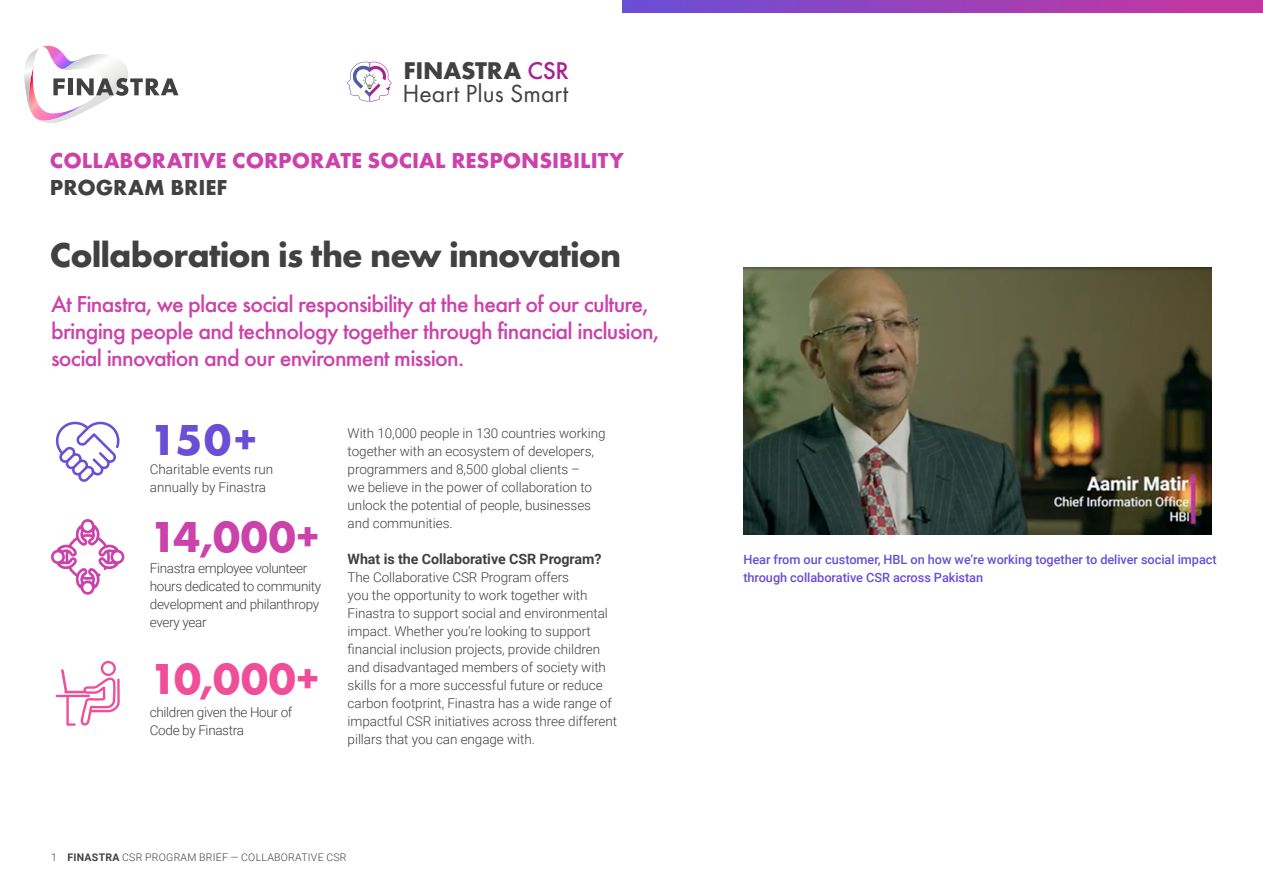
<style>
.page{position:relative;width:1263px;height:893px;background:#fff}
.page>*{position:absolute;margin:0;border:0;box-sizing:border-box;transform-origin:0 0}
.t1{font:700 45px "Futura EF";color:#cb42ab}
.t2{font:700 45px "Futura EF";color:#f04e98}
.t3{font:700 45px "Futura EF";color:#694ed6}
.t4{font:700 36px "Futura EF";letter-spacing:-.025em;color:#414141}
.t5{font:25.8px "Futura EF";color:#414042}
.t6{font:700 25.2px "Futura EF";letter-spacing:-.01em;color:#414141}
.t7{font:500 24px/27px "Futura EF";letter-spacing:-.03em;color:#cb42ab}
.t8{font:700 22.5px "Futura EF";color:#cb42ab}
.t9{font:700 22.5px "Futura EF";color:#414141}
.t10{font:700 14.25px "Roboto";letter-spacing:-.005em;color:#414141}
.t11{font:300 13.5px/18px "Roboto";letter-spacing:-.005em;color:#414141}
.t12{font:300 13.5px/18px "Roboto";letter-spacing:-.025em;color:#414141}
.t13{font:500 12.75px/18px "Roboto";letter-spacing:-.005em;color:#694ed6}
.t14{font:300 10.5px "Roboto";letter-spacing:.025em;color:#414141}
.s1{font-weight:500;color:#aa218e}
.s2{font-weight:700}
</style>
<div class="page">
<svg style="left:24px;top:45px;width:154px;height:78px"></svg>
<svg style="left:347px;top:61px;width:45px;height:41px"></svg>
<svg style="left:352px;top:65px;width:17px;height:23px"></svg>
<svg style="left:364px;top:83px;width:5px;height:14px"></svg>
<img style="left:743px;top:268px;width:469px;height:266px">
<svg style="left:55px;top:421px;width:65px;height:61px"></svg>
<svg style="left:51px;top:519px;width:73px;height:76px"></svg>
<svg style="left:622px;top:0;width:641px;height:13px;background:#9941b9"></svg>
<svg style="left:56px;top:661px;width:64px;height:65px"></svg>
<h3 class="t6" style="left:403px;top:55px;width:167px">FINASTRA <span class="s1">CSR</span></h3>
<h3 class="t5" style="left:402px;top:78px;width:167px">Heart Plus Smart</h3>
<h3 class="t8" style="left:50px;top:147px;width:575px">COLLABORATIVE CORPORATE SOCIAL RESPONSIBILITY</h3>
<h3 class="t9" style="left:50px;top:174px;width:179px">PROGRAM BRIEF</h3>
<h2 class="t4" style="left:50px;top:234px;width:573px">Collaboration is the new innovation</h2>
<h3 class="t7" style="left:51px;top:290px;width:610px">At Finastra, we place social responsibility at the heart of our culture, bringing people and technology together through financial inclusion, social innovation and our environment mission.</h3>
<h1 class="t3" style="left:150px;top:413px;width:108px">150+</h1>
<p class="t11" style="left:150px;top:460px;width:125px">Charitable events run annually by Finastra</p>
<h1 class="t1" style="left:150px;top:510px;width:171px">14,000+</h1>
<p class="t12" style="left:150px;top:559px;width:173px">Finastra employee volunteer hours dedicated to community development and philanthropy every year</p>
<h1 class="t2" style="left:150px;top:652px;width:171px">10,000+</h1>
<p class="t12" style="left:150px;top:703px;width:144px">children given the Hour of<br>Code by Finastra</p>
<p class="t11" style="left:348px;top:424px;width:259px">With 10,000 people in 130 countries working together with an ecosystem of developers, programmers and 8,500 global clients –<br>we believe in the power of collaboration to unlock the potential of people, businesses and communities.</p>
<p class="t10" style="left:348px;top:549px;width:255px">What is the Collaborative CSR Program?</p>
<p class="t11" style="left:348px;top:568px;width:271px">The Collaborative CSR Program offers<br>you the opportunity to work together with Finastra to support social and environmental impact. Whether you’re looking to support financial inclusion projects, provide children and disadvantaged members of society with skills for a more successful future or reduce carbon footprint, Finastra has a wide range of impactful CSR initiatives across three different pillars that you can engage with.</p>
<p class="t14" style="left:51px;top:850px;width:297px">1 <span class="s2">FINASTRA</span> CSR PROGRAM BRIEF — COLLABORATIVE CSR</p>
<p class="t13" style="left:743px;top:550px;width:475px">Hear from our customer, HBL on how we’re working together to deliver social impact through collaborative CSR across Pakistan</p>
</div>
